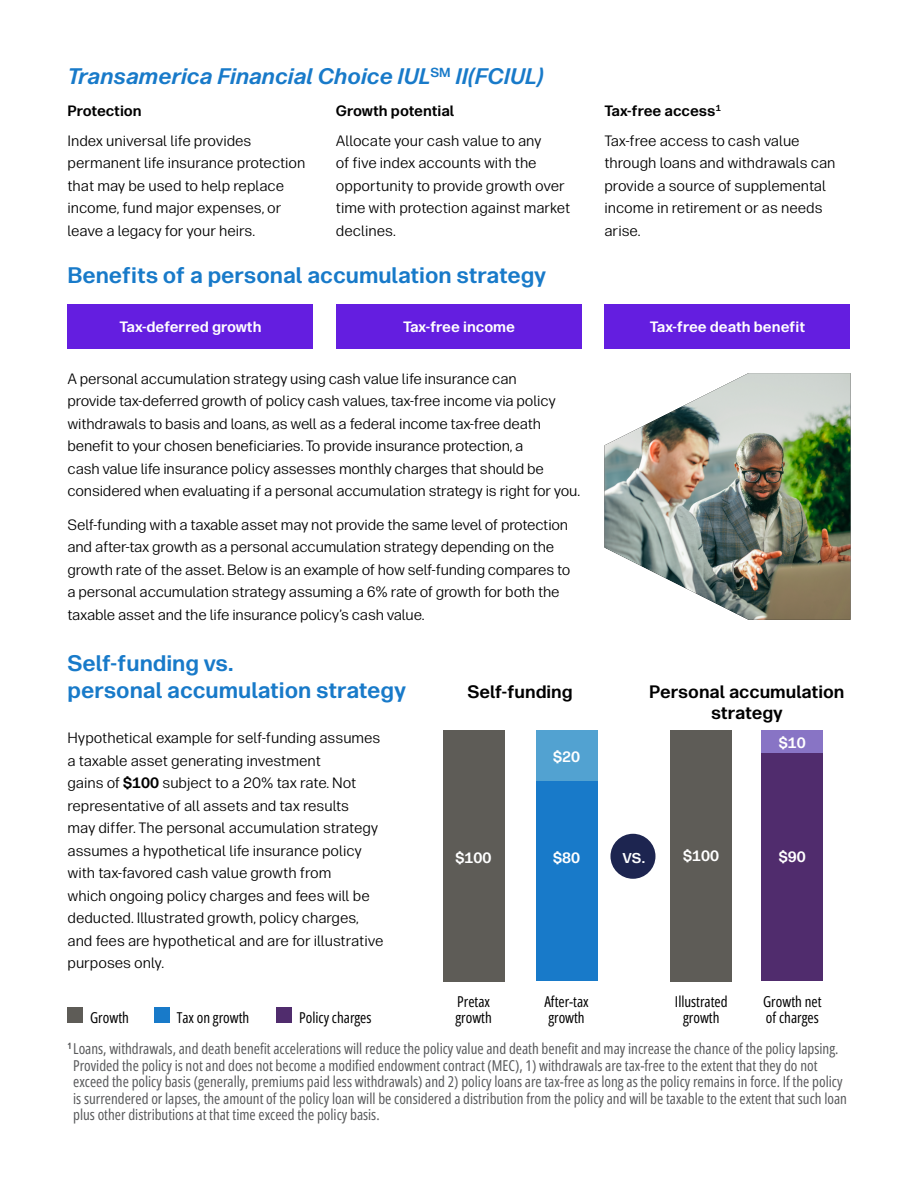
<style>
.page{position:relative;width:918px;height:1188px;background:#fff}
.page>*{position:absolute;margin:0;border:0;box-sizing:border-box;transform-origin:0 0}
.TA_Subhead_3_15pt{font:700 22.5px/27px "Forever Forma Body Text";color:#187ac9}
.TA_Subhead_3_15pt-2{font:italic 700 22.5px "Forever Forma Body Text";color:#187ac9}
.t1{font:700 18px/21px "Forever Forma Body Text";color:#000;text-align:center}
.TA_Body_copy_10pt{font:15px/22.5px "Forever Forma Body Text";letter-spacing:-.01em;color:#000}
.TA_Legal_10pt{font:15px/16.5px "Open Sans Condensed";color:#58595b}
.TA_Legal_10pt-2{font:15px/16.5px "Open Sans Condensed";color:#000}
.TA_Body_copy_10pt-2{font:700 15px "Forever Forma Body Text";color:#fff}
.TA_Body_copy_10pt-3{font:700 15px "Forever Forma Body Text";color:#000}
.TA_Head3{font:700 14.25px "Forever Forma Body Text";color:#fff}
.s1{font-weight:700}
</style>
<div class="page">
<div style="left:610px;top:834px;width:45px;height:45px;background:#1d2550;border-radius:50%"></div>
<div style="left:443px;top:730px;width:61px;height:251px;background:#5e5c57"></div>
<div style="left:536px;top:780px;width:61px;height:201px;background:#187ac9"></div>
<div style="left:536px;top:730px;width:61px;height:50px;background:#52a2d1"></div>
<div style="left:671px;top:730px;width:61px;height:251px;background:#5e5c57"></div>
<div style="left:762px;top:752px;width:61px;height:229px;background:#502c6d"></div>
<div style="left:762px;top:730px;width:61px;height:22px;background:#8874c5"></div>
<div style="left:68px;top:304px;width:246px;height:46px;background:#641ee0"></div>
<div style="left:336px;top:304px;width:246px;height:46px;background:#641ee0"></div>
<div style="left:604px;top:304px;width:246px;height:46px;background:#641ee0"></div>
<img style="left:604px;top:373px;width:246px;height:247px">
<div style="left:68px;top:1008px;width:15px;height:15px;background:#5e5c57"></div>
<div style="left:154px;top:1008px;width:15px;height:15px;background:#187ac9"></div>
<div style="left:277px;top:1008px;width:15px;height:15px;background:#502c6d"></div>
<p class="TA_Subhead_3_15pt-2" style="left:68px;top:59px;width:477px">Transamerica Financial Choice IUL<sup>SM</sup> II(FCIUL)</p>
<p class="TA_Body_copy_10pt-3" style="left:68px;top:100px;width:76px">Protection</p>
<p class="TA_Body_copy_10pt" style="left:68px;top:128px;width:239px">Index universal life provides permanent life insurance protection that may be used to help replace income, fund major expenses, or leave a legacy for your heirs.</p>
<p class="TA_Body_copy_10pt-3" style="left:336px;top:100px;width:120px">Growth potential</p>
<p class="TA_Body_copy_10pt" style="left:336px;top:128px;width:236px">Allocate your cash value to any<br>of five index accounts with the opportunity to provide growth over time with protection against market declines.</p>
<p class="TA_Body_copy_10pt-3" style="left:604px;top:100px;width:118px">Tax-free access<sup>1</sup></p>
<p class="TA_Body_copy_10pt" style="left:604px;top:128px;width:233px">Tax-free access to cash value through loans and withdrawals can provide a source of supplemental income in retirement or as needs arise.</p>
<p class="TA_Subhead_3_15pt" style="left:68px;top:260px;width:480px">Benefits of a personal accumulation strategy</p>
<p class="TA_Body_copy_10pt-2" style="left:119px;top:316px;width:144px">Tax-deferred growth</p>
<p class="TA_Body_copy_10pt-2" style="left:403px;top:316px;width:114px">Tax-free income</p>
<p class="TA_Body_copy_10pt-2" style="left:650px;top:316px;width:157px">Tax-free death benefit</p>
<p class="TA_Body_copy_10pt" style="left:68px;top:366px;width:514px">A personal accumulation strategy using cash value life insurance can<br>provide tax-deferred growth of policy cash values, tax-free income via policy withdrawals to basis and loans, as well as a federal income tax-free death benefit to your chosen beneficiaries. To provide insurance protection, a<br>cash value life insurance policy assesses monthly charges that should be considered when evaluating if a personal accumulation strategy is right for you.</p>
<p class="TA_Body_copy_10pt" style="left:68px;top:512px;width:504px">Self-funding with a taxable asset may not provide the same level of protection and after-tax growth as a personal accumulation strategy depending on the growth rate of the asset. Below is an example of how self-funding compares to a personal accumulation strategy assuming a 6% rate of growth for both the taxable asset and the life insurance policy’s cash value.</p>
<p class="TA_Subhead_3_15pt" style="left:68px;top:648px;width:340px">Self-funding vs.<br>personal accumulation strategy</p>
<p class="TA_Body_copy_10pt" style="left:68px;top:726px;width:318px">Hypothetical example for self-funding assumes a taxable asset generating investment<br>gains of <span class="s1">$100</span> subject to a 20% tax rate. Not representative of all assets and tax results<br>may differ. The personal accumulation strategy assumes a hypothetical life insurance policy with tax-favored cash value growth from<br>which ongoing policy charges and fees will be deducted. Illustrated growth, policy charges, and fees are hypothetical and are for illustrative purposes only.</p>
<p class="t1" style="left:467px;top:680px;width:107px">Self-funding</p>
<p class="t1" style="left:649px;top:680px;width:197px">Personal accumulation strategy</p>
<p class="TA_Body_copy_10pt-2" style="left:779px;top:732px;width:28px">$10</p>
<p class="TA_Body_copy_10pt-2" style="left:553px;top:746px;width:28px">$20</p>
<p class="TA_Body_copy_10pt-2" style="left:683px;top:844px;width:37px">$100</p>
<p class="TA_Body_copy_10pt-2" style="left:779px;top:845px;width:28px">$90</p>
<p class="TA_Body_copy_10pt-2" style="left:456px;top:846px;width:37px">$100</p>
<p class="TA_Body_copy_10pt-2" style="left:553px;top:846px;width:28px">$80</p>
<p class="TA_Head3" style="left:622px;top:847px;width:25px">VS.</p>
<p class="TA_Legal_10pt-2" style="left:90px;top:1009px;width:40px">Growth</p>
<p class="TA_Legal_10pt-2" style="left:177px;top:1009px;width:74px">Tax on growth</p>
<p class="TA_Legal_10pt-2" style="left:299px;top:1009px;width:74px">Policy charges</p>
<p class="TA_Legal_10pt-2" style="left:455px;top:993px;width:38px">Pretax growth</p>
<p class="TA_Legal_10pt-2" style="left:544px;top:993px;width:46px">After-tax growth</p>
<p class="TA_Legal_10pt-2" style="left:675px;top:993px;width:54px;text-align:center">Illustrated growth</p>
<p class="TA_Legal_10pt-2" style="left:763px;top:993px;width:60px">Growth net of charges</p>
<p class="TA_Legal_10pt" style="left:73px;top:1040px;width:775px;text-indent:-6px"><sup>1</sup> Loans, withdrawals, and death benefit accelerations will reduce the policy value and death benefit and may increase the chance of the policy lapsing.<br>Provided the policy is not and does not become a modified endowment contract (MEC), 1) withdrawals are tax-free to the extent that they do not exceed the policy basis (generally, premiums paid less withdrawals) and 2) policy loans are tax-free as long as the policy remains in force. If the policy is surrendered or lapses, the amount of the policy loan will be considered a distribution from the policy and will be taxable to the extent that such loan plus other distributions at that time exceed the policy basis.</p>
</div>
